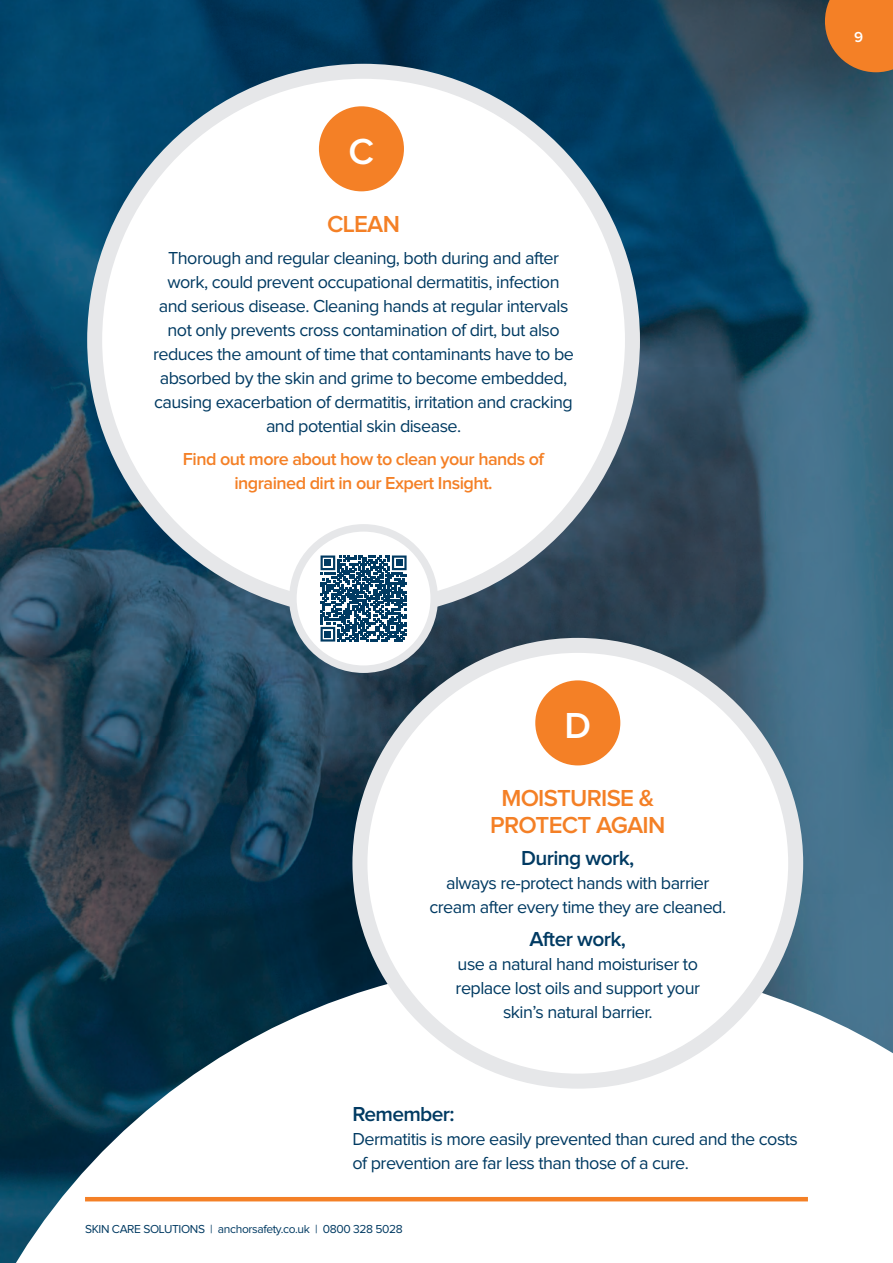
<style>
.page{position:relative;width:893px;height:1263px;background:#fff}
.page>*{position:absolute;margin:0;border:0;box-sizing:border-box;transform-origin:0 0}
.t1{font:600 37.5px "Proxima Nova";color:#fff}
.t2{font:600 24px/27px "Proxima Nova";letter-spacing:-.03em;color:#f48026;text-align:center}
.t3{font:600 21px "Proxima Nova";letter-spacing:-.03em;color:#003a62}
.t4{font:18px/24px "Proxima Nova";letter-spacing:-.03em;color:#003a62;text-align:center}
.t5{font:600 18px/24px "Proxima Nova";letter-spacing:-.03em;color:#f48026;text-align:center}
.t6{font:600 15px "Proxima Nova";color:#fff}
.t7{font:12px "Proxima Nova";letter-spacing:-.03em;color:#003a62}
</style>
<div class="page">
<img style="left:0;top:0;width:893px;height:961px">
<svg style="left:0;top:961px;width:893px;height:302px"></svg>
<div style="left:95px;top:71px;width:537px;height:538px;background:#fff;border-radius:50%"></div>
<div style="left:360px;top:645px;width:436px;height:436px;background:#fff;border-radius:50%"></div>
<div style="left:352px;top:638px;width:451px;height:451px;border:15px solid #e6e7e9;border-radius:50%"></div>
<svg style="left:825px;top:0;width:68px;height:72px"></svg>
<div style="left:319px;top:106px;width:85px;height:85px;background:#f48026;border-radius:50%"></div>
<div style="left:535px;top:680px;width:85px;height:85px;background:#f48026;border-radius:50%"></div>
<div style="left:293px;top:528px;width:141px;height:141px;background:#fff;border-radius:50%"></div>
<svg style="left:321px;top:555px;width:86px;height:86px"></svg>
<div style="left:289px;top:524px;width:149px;height:149px;border:8px solid #e6e7e9;border-radius:50%"></div>
<hr style="left:85px;top:1197px;width:723px;height:4px;background:#f48026">
<h1 class="t1" style="left:349px;top:134px;width:27px">C</h1>
<h2 class="t2" style="left:327px;top:211px;width:74px">CLEAN</h2>
<p class="t4" style="left:153px;top:247px;width:422px">Thorough and regular cleaning, both during and after work, could prevent occupational dermatitis, infection and serious disease. Cleaning hands at regular intervals not only prevents cross contamination of dirt, but also reduces the amount of time that contaminants have to be absorbed by the skin and grime to become embedded, causing exacerbation of dermatitis, irritation and cracking and potential skin disease.</p>
<p class="t5" style="left:183px;top:447px;width:363px">Find out more about how to clean your hands of ingrained dirt in our Expert Insight.</p>
<p class="t6" style="left:854px;top:30px;width:11px">9</p>
<h1 class="t1" style="left:564px;top:708px;width:28px">D</h1>
<h2 class="t2" style="left:490px;top:785px;width:176px">MOISTURISE &amp;<br>PROTECT AGAIN</h2>
<p class="t3" style="left:521px;top:848px;width:115px">During work,</p>
<p class="t4" style="left:429px;top:872px;width:298px">always re-protect hands with barrier cream after every time they are cleaned.</p>
<p class="t3" style="left:530px;top:929px;width:98px">After work,</p>
<p class="t4" style="left:456px;top:952px;width:246px">use a natural hand moisturiser to replace lost oils and support your skin’s natural barrier.</p>
<p class="t3" style="left:352px;top:1105px;width:104px">Remember:</p>
<p class="t4" style="left:352px;top:1128px;width:447px;text-align:left">Dermatitis is more easily prevented than cured and the costs of prevention are far less than those of a cure.</p>
<p class="t7" style="left:85px;top:1224px;width:319px">SKIN CARE SOLUTIONS | anchorsafety.co.uk | 0800 328 5028</p>
</div>
